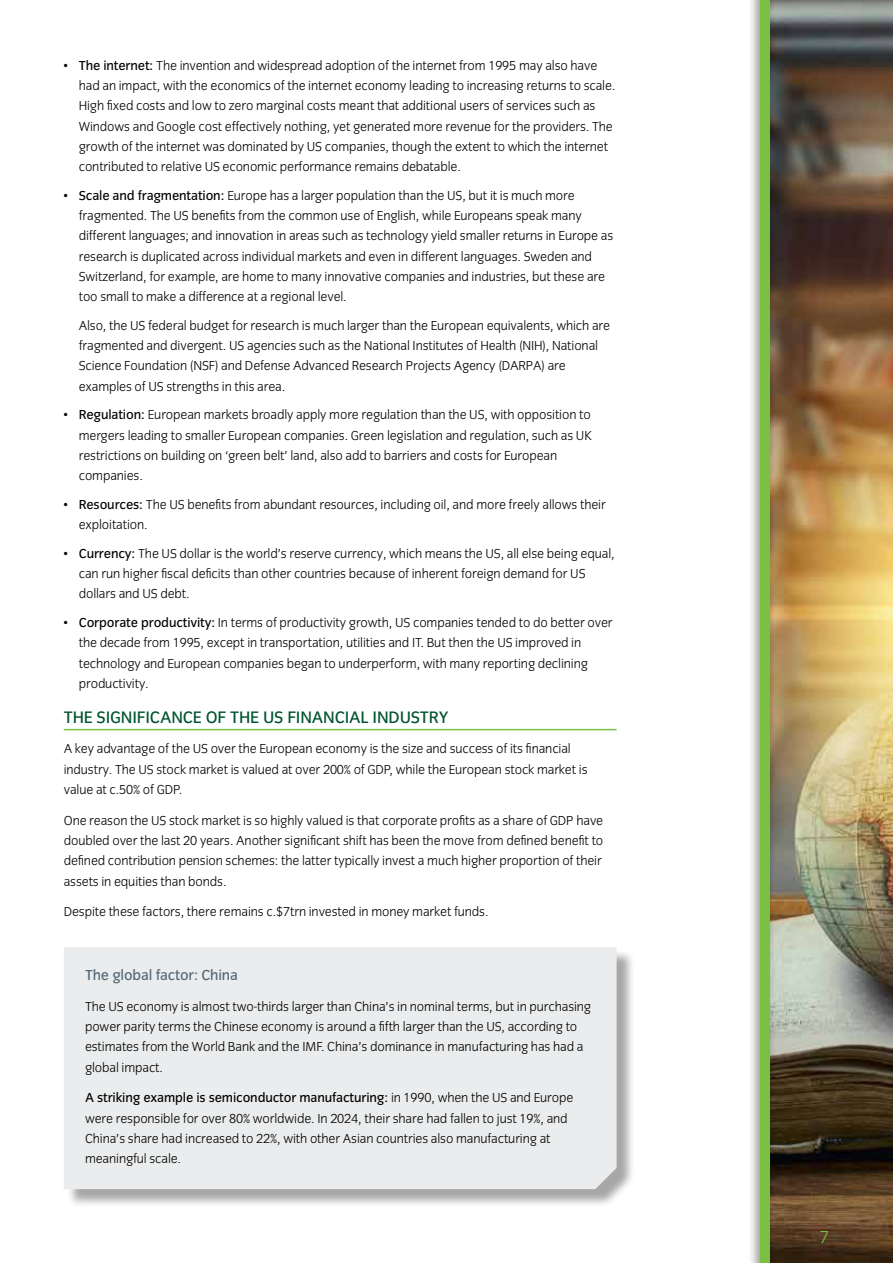
<style>
.page{position:relative;width:893px;height:1263px;background:#fff}
.page>*{position:absolute;margin:0;border:0;box-sizing:border-box;transform-origin:0 0}
.t1{font:18px "Congress Sans Light Std";color:#7ac143}
.t2{font:17.25px "Congress Sans Std";letter-spacing:-.01em;color:#005432}
.t3{font:15px "Congress Sans Std";letter-spacing:-.01em;color:#506877}
.t4{font:13.5px/20.2px "Congress Sans Light Std";letter-spacing:-.01em;color:#000}
.t5{font:13.5px "Congress Sans Std";letter-spacing:-.01em;color:#000}
.s1{font-family:"Congress Sans Std"}
.s2{font-family:"Congress Sans Light Std"}
</style>
<div class="page">
<img style="left:776px;top:0;width:117px;height:1263px">
<div style="left:748px;top:0;width:28px;height:1263px;background:#000;opacity:.45"></div>
<div style="left:760px;top:0;width:10px;height:1263px;background:#7ac143"></div>
<hr style="left:64px;top:729px;width:553px;height:1px;background:#7ac143">
<div style="left:66px;top:949px;width:569px;height:259px;background:#000;opacity:.35"></div>
<div style="left:64px;top:947px;width:553px;height:242px;background:#ebeced"></div>
<p class="t4" style="left:79px;top:55px;width:538px;text-indent:-15px"><span class="s1">• The internet:</span> The invention and widespread adoption of the internet from 1995 may also have had an impact, with the economics of the internet economy leading to increasing returns to scale.<br>High fixed costs and low to zero marginal costs meant that additional users of services such as Windows and Google cost effectively nothing, yet generated more revenue for the providers. The growth of the internet was dominated by US companies, though the extent to which the internet contributed to relative US economic performance remains debatable.</p>
<p class="t4" style="left:79px;top:185px;width:536px;text-indent:-15px"><span class="s1">• Scale and fragmentation:</span> Europe has a larger population than the US, but it is much more fragmented. The US benefits from the common use of English, while Europeans speak many different languages; and innovation in areas such as technology yield smaller returns in Europe as research is duplicated across individual markets and even in different languages. Sweden and Switzerland, for example, are home to many innovative companies and industries, but these are too small to make a difference at a regional level.</p>
<p class="t4" style="left:79px;top:315px;width:533px">Also, the US federal budget for research is much larger than the European equivalents, which are fragmented and divergent. US agencies such as the National Institutes of Health (NIH), National Science Foundation (NSF) and Defense Advanced Research Projects Agency (DARPA) are examples of US strengths in this area.</p>
<p class="t4" style="left:79px;top:405px;width:514px;text-indent:-15px"><span class="s1">• Regulation:</span> European markets broadly apply more regulation than the US, with opposition to mergers leading to smaller European companies. Green legislation and regulation, such as UK restrictions on building on ‘green belt’ land, also add to barriers and costs for European companies.</p>
<p class="t4" style="left:79px;top:494px;width:529px;text-indent:-15px"><span class="s1">• Resources:</span> The US benefits from abundant resources, including oil, and more freely allows their exploitation.</p>
<p class="t4" style="left:79px;top:543px;width:537px;text-indent:-15px"><span class="s1">• Currency:</span> The US dollar is the world’s reserve currency, which means the US, all else being equal, can run higher fiscal deficits than other countries because of inherent foreign demand for US dollars and US debt.</p>
<p class="t4" style="left:79px;top:613px;width:535px;text-indent:-15px"><span class="s1">• Corporate productivity:</span> In terms of productivity growth, US companies tended to do better over the decade from 1995, except in transportation, utilities and IT. But then the US improved in technology and European companies began to underperform, with many reporting declining productivity.</p>
<p class="t2" style="left:64px;top:707px;width:386px">THE SIGNIFICANCE OF THE US FINANCIAL INDUSTRY</p>
<p class="t4" style="left:64px;top:739px;width:525px">A key advantage of the US over the European economy is the size and success of its financial industry. The US stock market is valued at over 200% of GDP, while the European stock market is value at c.50% of GDP.</p>
<p class="t4" style="left:64px;top:810px;width:541px;text-align:justify">One reason the US stock market is so highly valued is that corporate profits as a share of GDP have doubled over the last 20 years. Another significant shift has been the move from defined benefit to defined contribution pension schemes: the latter typically invest a much higher proportion of their assets in equities than bonds.</p>
<p class="t4" style="left:64px;top:902px;width:426px">Despite these factors, there remains c.$7trn invested in money market funds.</p>
<p class="t3" style="left:85px;top:967px;width:154px">The global factor: China</p>
<p class="t4" style="left:85px;top:996px;width:508px">The US economy is almost two-thirds larger than China’s in nominal terms, but in purchasing power parity terms the Chinese economy is around a fifth larger than the US, according to estimates from the World Bank and the IMF. China’s dominance in manufacturing has had a global impact.</p>
<p class="t5" style="left:85px;top:1090px;width:490px">A striking example is semiconductor manufacturing: <span class="s2">in 1990, when the US and Europe</span></p>
<p class="t4" style="left:85px;top:1108px;width:484px">were responsible for over 80% worldwide. In 2024, their share had fallen to just 19%, and<br>China’s share had increased to 22%, with other Asian countries also manufacturing at meaningful scale.</p>
<h1 class="t1" style="left:820px;top:1227px;width:11px">7</h1>
</div>
